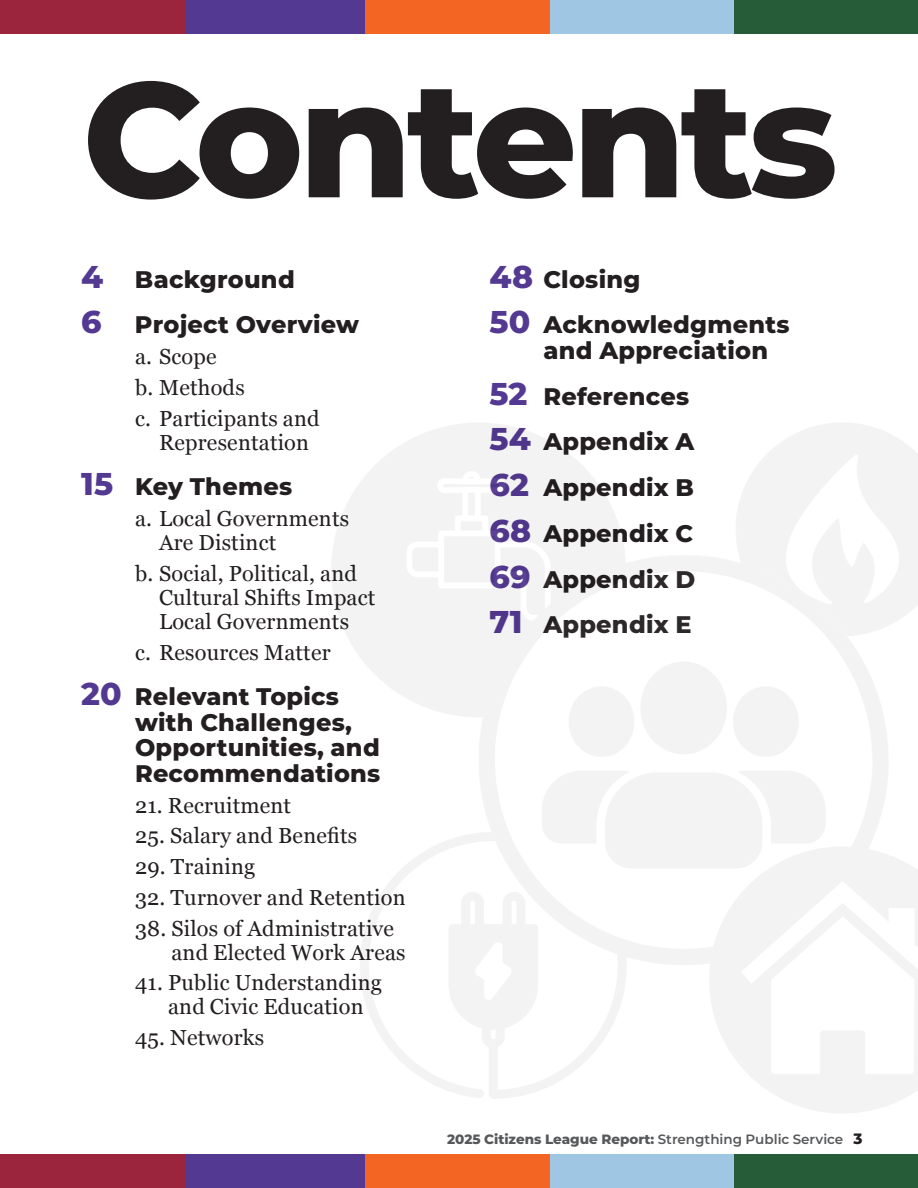
<style>
.page{position:relative;width:918px;height:1188px;background:#fff}
.page>*{position:absolute;margin:0;border:0;box-sizing:border-box;transform-origin:0 0}
.Display_head{font:800 162.9px "Montserrat";letter-spacing:-.03em;color:#231f20}
.TOC_bold_section_header{font:800 24px/25.5px "Montserrat";letter-spacing:.01em;color:#231f20}
.TOC_serif_content{font:21.75px/24px "Georgia";letter-spacing:.01em;color:#231f20}
.t1{font:800 13.5px "Montserrat";color:#57585a}
.s1{font-size:31.5px;color:#533991}
.s2{font-weight:600}
.s3{font-size:15px;color:#231f20}
</style>
<div class="page">
<div style="left:733px;top:0;width:185px;height:34px;background:#275c39"></div>
<div style="left:549px;top:0;width:185px;height:34px;background:#9fc7e3"></div>
<div style="left:365px;top:0;width:184px;height:34px;background:#f36523"></div>
<div style="left:181px;top:0;width:184px;height:34px;background:#533991"></div>
<div style="left:0;top:0;width:185px;height:34px;background:#9a253d"></div>
<div style="left:733px;top:1154px;width:185px;height:34px;background:#275c39"></div>
<div style="left:549px;top:1154px;width:185px;height:34px;background:#9fc7e3"></div>
<div style="left:365px;top:1154px;width:184px;height:34px;background:#f36523"></div>
<div style="left:181px;top:1154px;width:184px;height:34px;background:#533991"></div>
<div style="left:0;top:1154px;width:185px;height:34px;background:#9a253d"></div>
<p class="Display_head" style="left:82px;top:20px;width:757px">Contents</p>
<p class="TOC_bold_section_header" style="left:81px;top:265px;width:215px"><span class="s1">4</span> Background</p>
<p class="TOC_bold_section_header" style="left:81px;top:311px;width:280px"><span class="s1">6</span> Project Overview</p>
<p class="TOC_serif_content" style="left:135px;top:344px;width:83px">a. Scope</p>
<p class="TOC_serif_content" style="left:135px;top:375px;width:111px">b. Methods</p>
<p class="TOC_serif_content" style="left:159px;top:405px;width:162px;text-indent:-24px">c. Participants and<br>Representation</p>
<p class="TOC_bold_section_header" style="left:81px;top:473px;width:213px"><span class="s1">15</span> Key Themes</p>
<p class="TOC_serif_content" style="left:159px;top:506px;width:192px;text-indent:-24px">a. Local Governments<br>Are Distinct</p>
<p class="TOC_serif_content" style="left:159px;top:561px;width:218px;text-indent:-24px">b. Social, Political, and<br>Cultural Shifts Impact<br>Local Governments</p>
<p class="TOC_serif_content" style="left:135px;top:639px;width:197px">c. Resources Matter</p>
<p class="TOC_bold_section_header" style="left:135px;top:683px;width:247px;text-indent:-54px"><span class="s1">20</span> Relevant Topics with Challenges,<br>Opportunities, and<br>Recommendations</p>
<p class="TOC_serif_content" style="left:135px;top:792px;width:158px">21. Recruitment</p>
<p class="TOC_serif_content" style="left:135px;top:823px;width:224px">25. Salary and Benefits</p>
<p class="TOC_serif_content" style="left:135px;top:854px;width:122px">29. Training</p>
<p class="TOC_serif_content" style="left:135px;top:885px;width:272px">32. Turnover and Retention</p>
<p class="TOC_serif_content" style="left:171px;top:915px;width:236px;text-indent:-36px">38. Silos of Administrative and Elected Work Areas</p>
<p class="TOC_serif_content" style="left:168px;top:970px;width:215px;text-indent:-33px">41. Public Understanding and Civic Education</p>
<p class="TOC_serif_content" style="left:135px;top:1025px;width:131px">45. Networks</p>
<p class="TOC_bold_section_header" style="left:489px;top:265px;width:153px"><span class="s1">48</span> Closing</p>
<p class="TOC_bold_section_header" style="left:543px;top:311px;width:248px;text-indent:-54px"><span class="s1">50</span> Acknowledgments and Appreciation</p>
<p class="TOC_bold_section_header" style="left:489px;top:382px;width:201px"><span class="s1">52</span> References</p>
<p class="TOC_bold_section_header" style="left:489px;top:428px;width:206px"><span class="s1">54</span> Appendix A</p>
<p class="TOC_bold_section_header" style="left:489px;top:474px;width:206px"><span class="s1">62</span> Appendix B</p>
<p class="TOC_bold_section_header" style="left:489px;top:519px;width:205px"><span class="s1">68</span> Appendix C</p>
<p class="TOC_bold_section_header" style="left:489px;top:565px;width:207px"><span class="s1">69</span> Appendix D</p>
<p class="TOC_bold_section_header" style="left:489px;top:611px;width:204px"><span class="s1">71</span> Appendix E</p>
<p class="t1" style="left:447px;top:1130px;width:417px">2025 Citizens League Report: <span class="s2">Strengthing Public Service</span> <span class="s3">3</span></p>
</div>
